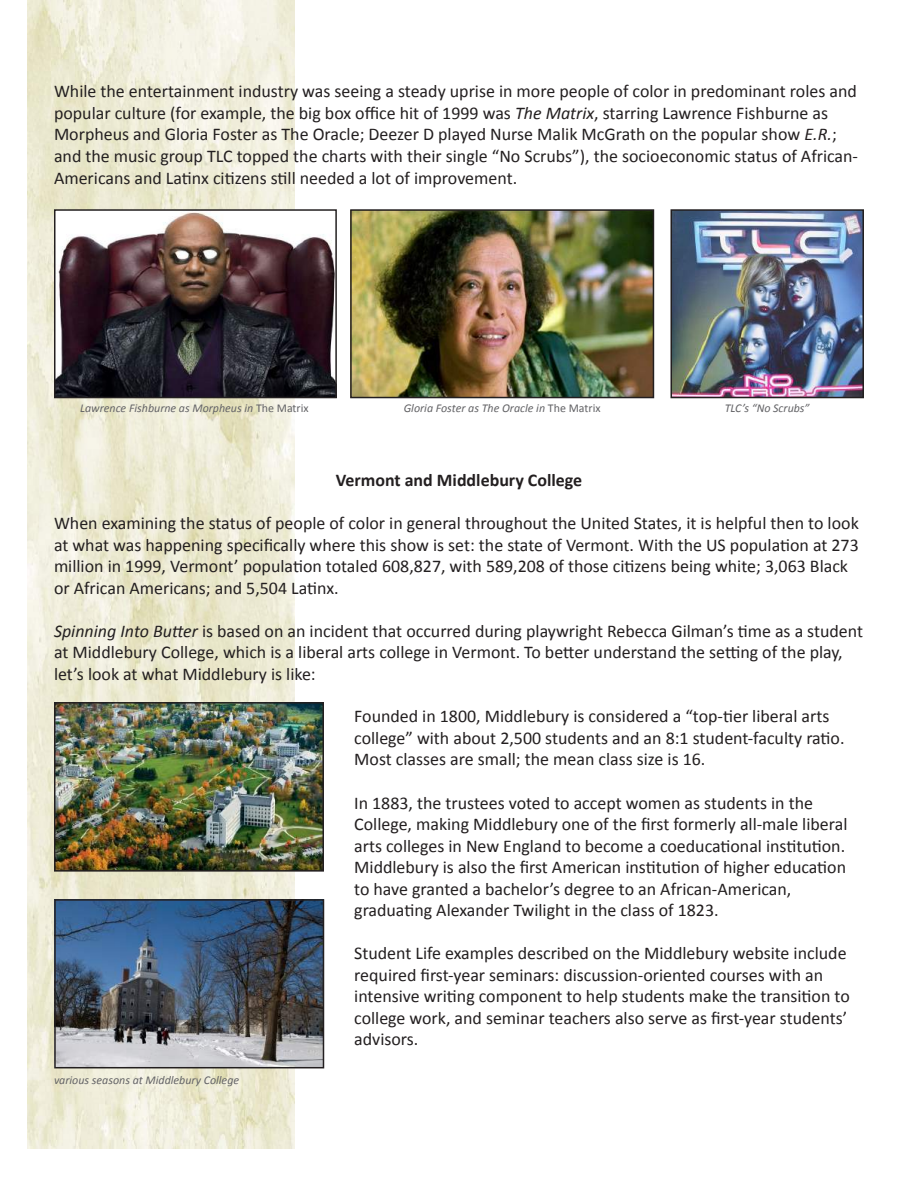
<style>
.page{position:relative;width:918px;height:1188px;background:#fff}
.page>*{position:absolute;margin:0;border:0;box-sizing:border-box;transform-origin:0 0}
.t1{font:18px/21.5px "Calibri";color:#231f20}
.t2{font:700 18px "Calibri";color:#231f20}
.t3{font:italic 12px "Calibri";color:#636366}
.s1{font-style:italic}
.s2{font-style:normal}
</style>
<div class="page">
<img style="left:27px;top:0;width:268px;height:1149px">
<img style="left:56px;top:211px;width:279px;height:185px">
<div style="left:54px;top:209px;width:283px;height:189px;border:1px solid #231f20"></div>
<img style="left:352px;top:211px;width:300px;height:185px">
<div style="left:350px;top:209px;width:304px;height:189px;border:1px solid #231f20"></div>
<img style="left:673px;top:211px;width:189px;height:185px">
<div style="left:671px;top:209px;width:193px;height:189px;border:1px solid #231f20"></div>
<img style="left:56px;top:704px;width:266px;height:166px">
<div style="left:54px;top:702px;width:270px;height:170px;border:1px solid #231f20"></div>
<img style="left:56px;top:901px;width:266px;height:165px">
<div style="left:54px;top:899px;width:270px;height:169px;border:1px solid #231f20"></div>
<p class="t1" style="left:54px;top:81px;width:806px">While the entertainment industry was seeing a steady uprise in more people of color in predominant roles and popular culture (for example, the big box office hit of 1999 was <span class="s1">The Matrix</span>, starring Lawrence Fishburne as Morpheus and Gloria Foster as The Oracle; Deezer D played Nurse Malik McGrath on the popular show <span class="s1">E.R.</span>; and the music group TLC topped the charts with their single “No Scrubs”), the socioeconomic status of African-Americans and Latinx citizens still needed a lot of improvement.</p>
<p class="t3" style="left:80px;top:400px;width:230px">Lawrence Fishburne as Morpheus in <span class="s2">The Matrix</span></p>
<p class="t3" style="left:404px;top:400px;width:198px">Gloria Foster as The Oracle in <span class="s2">The Matrix</span></p>
<p class="t3" style="left:725px;top:400px;width:86px">TLC’s “No Scrubs”</p>
<p class="t2" style="left:336px;top:469px;width:248px">Vermont and Middlebury College</p>
<p class="t1" style="left:54px;top:513px;width:806px">When examining the status of people of color in general throughout the United States, it is helpful then to look at what was happening specifically where this show is set: the state of Vermont. With the US population at 273 million in 1999, Vermont’ population totaled 608,827, with 589,208 of those citizens being white; 3,063 Black or African Americans; and 5,504 Latinx.</p>
<p class="t1" style="left:54px;top:620px;width:811px"><span class="s1">Spinning Into Butter</span> is based on an incident that occurred during playwright Rebecca Gilman’s time as a student at Middlebury College, which is a liberal arts college in Vermont. To better understand the setting of the play, let’s look at what Middlebury is like:</p>
<p class="t3" style="left:54px;top:1071px;width:187px">various seasons at Middlebury College</p>
<p class="t1" style="left:354px;top:706px;width:492px">Founded in 1800, Middlebury is considered a “top-tier liberal arts college” with about 2,500 students and an 8:1 student-faculty ratio.<br>Most classes are small; the mean class size is 16.</p>
<p class="t1" style="left:354px;top:792px;width:495px">In 1883, the trustees voted to accept women as students in the College, making Middlebury one of the first formerly all-male liberal arts colleges in New England to become a coeducational institution.<br>Middlebury is also the first American institution of higher education to have granted a bachelor’s degree to an African-American, graduating Alexander Twilight in the class of 1823.</p>
<p class="t1" style="left:354px;top:943px;width:497px">Student Life examples described on the Middlebury website include required first-year seminars: discussion-oriented courses with an intensive writing component to help students make the transition to college work, and seminar teachers also serve as first-year students’ advisors.</p>
</div>
